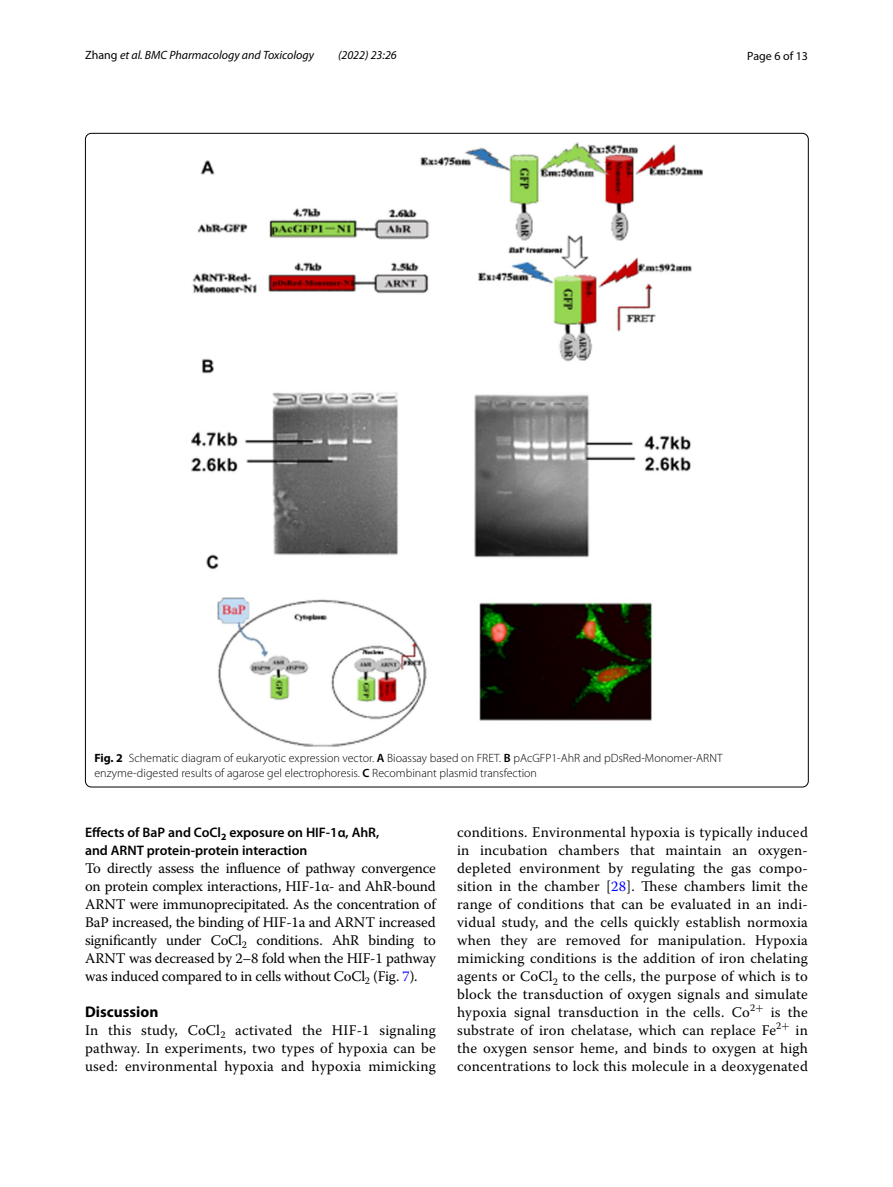
<style>
.page{position:relative;width:893px;height:1187px;background:#fff}
.page>*{position:absolute;margin:0;border:0;box-sizing:border-box;transform-origin:0 0}
.t1{font:700 15.45px "Myriad Pro";color:#000}
.t2{font:14.7px/18px "Warnock Pro";letter-spacing:.015em;color:#000;text-align:justify}
.t3{font:600 13.8px/18px "Myriad Pro";color:#000}
.t4{font:300 12px/15px "Myriad Pro";color:#000}
.t5{font:italic 12px "Myriad Pro";color:#000}
.t6{font:12px "Myriad Pro";color:#000}
.s1{font-style:normal}
.s2{font-weight:700}
.s3{font-weight:600}
.s4{color:#00f}
</style>
<div class="page">
<img style="left:192px;top:142px;width:510px;height:604px">
<p class="t5" style="left:85px;top:48px;width:231px"><span class="s1">Zhang</span> et al. BMC Pharmacology and Toxicology</p>
<p class="t5" style="left:338px;top:48px;width:60px">(2022) 23:26</p>
<p class="t6" style="left:747px;top:48px;width:62px">Page 6 of 13</p>
<p class="t4" style="left:94px;top:750px;width:630px"><span class="s2">Fig. 2</span> Schematic diagram of eukaryotic expression vector. <span class="s3">A</span> Bioassay based on FRET. <span class="s3">B</span> pAcGFP1-AhR and pDsRed-Monomer-ARNT enzyme-digested results of agarose gel electrophoresis. <span class="s3">C</span> Recombinant plasmid transfection</p>
<p class="t3" style="left:85px;top:822px;width:296px">Effects of BaP and CoCl<sub>2</sub> exposure on HIF‑1α, AhR, and ARNT protein‑protein interaction</p>
<p class="t2" style="left:85px;top:858px;width:352px">To directly assess the influence of pathway convergence on protein complex interactions, HIF-1α- and AhR-bound ARNT were immunoprecipitated. As the concentration of BaP increased, the binding of HIF-1a and ARNT increased significantly under CoCl<sub>2</sub> conditions. AhR binding to ARNT was decreased by 2–8 fold when the HIF-1 pathway was induced compared to in cells without CoCl<sub>2</sub> (Fig. <span class="s4">7</span>).</p>
<p class="t1" style="left:85px;top:1001px;width:75px">Discussion</p>
<p class="t2" style="left:85px;top:1020px;width:352px">In this study, CoCl<sub>2</sub> activated the HIF-1 signaling pathway. In experiments, two types of hypoxia can be used: environmental hypoxia and hypoxia mimicking</p>
<p class="t2" style="left:457px;top:822px;width:352px">conditions. Environmental hypoxia is typically induced in incubation chambers that maintain an oxygen&shy;depleted environment by regulating the gas compo&shy;sition in the chamber [<span class="s4">28</span>]. These chambers limit the range of conditions that can be evaluated in an indi&shy;vidual study, and the cells quickly establish normoxia when they are removed for manipulation. Hypoxia mimicking conditions is the addition of iron chelating agents or CoCl<sub>2</sub> to the cells, the purpose of which is to block the transduction of oxygen signals and simulate hypoxia signal transduction in the cells. Co<sup>2</sup><sup>+</sup> is the substrate of iron chelatase, which can replace Fe<sup>2</sup><sup>+</sup> in the oxygen sensor heme, and binds to oxygen at high concentrations to lock this molecule in a deoxygenated</p>
</div>
